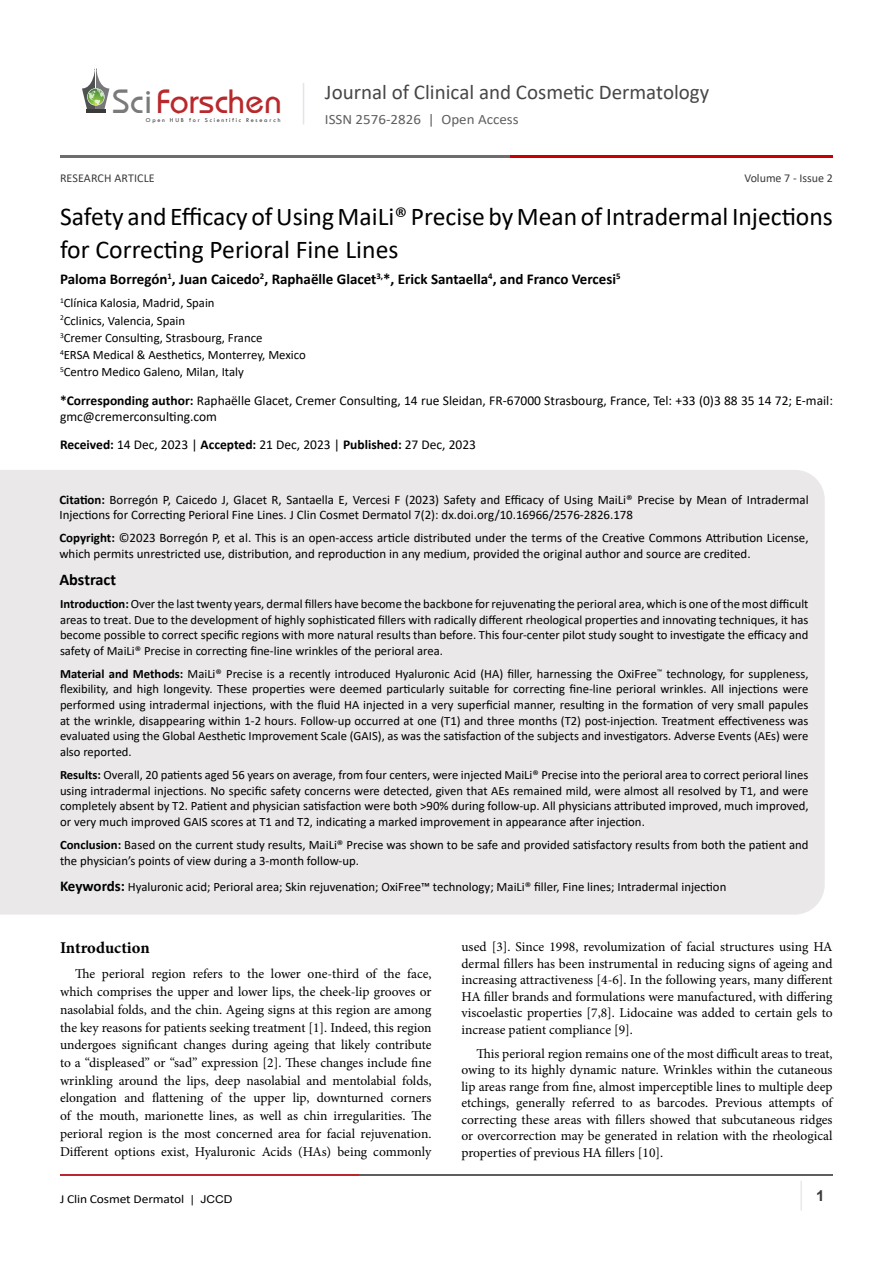
<style>
.page{position:relative;width:893px;height:1263px;background:#fff}
.page>*{position:absolute;margin:0;border:0;box-sizing:border-box;transform-origin:0 0}
.t1{font:35.1px "Opal";color:#b8292c}
.t2{font:25.65px/33px "Calibri";color:#000}
.t3{font:21px "Calibri";color:#474646}
.heading_1{font:700 16.5px "Minion Pro";letter-spacing:-.005em;color:#000}
.t4{font:700 16.35px "Calibri";color:#000}
.t5{font:700 15px "Calibri";color:#000}
.t6{font:700 15px "Arial";color:#3c3a3b}
.t7{font:14.25px "Calibri";color:#605f5f;scale:1.05 1}
.t8{font:13.5px/16.5px "Minion Pro";color:#000;text-align:justify}
.t9{font:13.5px/16.5px "Calibri";color:#000}
.t10{font:12.9px/15.6px "Calibri";color:#000}
.t11{font:12.75px/15.8px "Calibri";color:#000}
.t12{font:12.6px/15.6px "Calibri";color:#000;text-align:justify}
.t13{font:12.15px "Calibri";letter-spacing:-.01em;color:#000;scale:1.11 1}
.t14{font:12px "Calibri";color:#3c3a3b}
.t15{font:6.15px "Tw Cen";letter-spacing:.28em;color:#3a3a3a}
.s1{color:#7a7a7b}
.s2{font-weight:700}
.s3{font-size:12.6px}
.s4{font-weight:700;font-size:15px}
.s5{font-family:"Arial";font-size:10.8px}
</style>
<div class="page">
<hr style="left:86px;top:109px;width:19px;height:4px;background:#3a3a3a">
<svg style="left:82px;top:68px;width:27px;height:41px"></svg>
<hr style="left:303px;top:83px;width:1px;height:41px;background:#e4e5e9">
<hr style="left:800px;top:1181px;width:2px;height:29px;background:#eae8e8">
<hr style="left:60px;top:1174px;width:300px;height:2px;background:#b9282c">
<hr style="left:359px;top:1174px;width:474px;height:2px;background:#5d5e60">
<hr style="left:60px;top:155px;width:535px;height:2px;background:#6e6d6d">
<hr style="left:511px;top:155px;width:322px;height:2px;background:#ca0000">
<div style="left:0;top:470px;width:825px;height:445px;background:#eae8e8"></div>
<h1 class="t1" style="left:113px;top:80px;width:171px"><span class="s1">Sci</span>Forschen</h1>
<p class="t15" style="left:146px;top:116px;width:136px">Open HUB for Scientific Research</p>
<h3 class="t3" style="left:325px;top:77px;width:386px">Journal of Clinical and Cosmetic Dermatology</h3>
<p class="t7" style="left:325px;top:110px;width:186px">ISSN 2576-2826 | Open Access</p>
<p class="t14" style="left:744px;top:170px;width:90px">Volume 7 - Issue 2</p>
<p class="t14" style="left:60px;top:170px;width:96px">RESEARCH ARTICLE</p>
<p class="t2" style="left:60px;top:199px;width:774px">Safety and Efficacy of Using MaiLi® Precise by Mean of Intradermal Injections for Correcting Perioral Fine Lines</p>
<p class="t5" style="left:60px;top:269px;width:562px">Paloma Borregón<sup>1</sup>, Juan Caicedo<sup>2</sup>, Raphaëlle Glacet<sup>3,</sup>*, Erick Santaella<sup>4</sup>, and Franco Vercesi<sup>5</sup></p>
<p class="t11" style="left:60px;top:295px;width:156px"><sup>1</sup>Clínica Kalosia, Madrid, Spain</p>
<p class="t11" style="left:60px;top:312px;width:127px"><sup>2</sup>Cclinics, Valencia, Spain</p>
<p class="t11" style="left:60px;top:330px;width:204px"><sup>3</sup>Cremer Consulting, Strasbourg, France</p>
<p class="t11" style="left:60px;top:347px;width:247px"><sup>4</sup>ERSA Medical &amp; Aesthetics, Monterrey, Mexico</p>
<p class="t11" style="left:60px;top:364px;width:185px"><sup>5</sup>Centro Medico Galeno, Milan, Italy</p>
<p class="t9" style="left:60px;top:392px;width:774px"><span class="s2">*Corresponding author:</span> Raphaëlle Glacet, Cremer Consulting, 14 rue Sleidan, FR-67000 Strasbourg, France, Tel: +33 (0)3 88 35 14 72; E-mail: gmc@cremerconsulting.com</p>
<p class="t9" style="left:60px;top:436px;width:418px"><span class="s2">Received:</span> 14 Dec, 2023 | <span class="s2">Accepted:</span> 21 Dec, 2023 | <span class="s2">Published:</span> 27 Dec, 2023</p>
<p class="t10" style="left:59px;top:491px;width:751px"><span class="s2">Citation:</span> Borregón P, Caicedo J, Glacet R, Santaella E, Vercesi F (2023) Safety and Efficacy of Using MaiLi® Precise by Mean of Intradermal<br>Injections for Correcting Perioral Fine Lines. J Clin Cosmet Dermatol 7(2): dx.doi.org/10.16966/2576-2826.178</p>
<p class="t10" style="left:59px;top:530px;width:751px"><span class="s2">Copyright:</span> ©2023 Borregón P, et al. This is an open-access article distributed under the terms of the Creative Commons Attribution License, which permits unrestricted use, distribution, and reproduction in any medium, provided the original author and source are credited.</p>
<p class="t4" style="left:59px;top:568px;width:58px">Abstract</p>
<p class="t12" style="left:60px;top:596px;width:750px"><span class="s2">Introduction:</span> Over the last twenty years, dermal fillers have become the backbone for rejuvenating the perioral area, which is one of the most difficult areas to treat. Due to the development of highly sophisticated fillers with radically different rheological properties and innovating techniques, it has become possible to correct specific regions with more natural results than before. This four-center pilot study sought to investigate the efficacy and safety of MaiLi® Precise in correcting fine-line wrinkles of the perioral area.</p>
<p class="t12" style="left:60px;top:665px;width:750px"><span class="s2">Material and Methods:</span> MaiLi® Precise is a recently introduced Hyaluronic Acid (HA) filler, harnessing the OxiFree<sup>™</sup> technology, for suppleness, flexibility, and high longevity. These properties were deemed particularly suitable for correcting fine-line perioral wrinkles. All injections were performed using intradermal injections, with the fluid HA injected in a very superficial manner, resulting in the formation of very small papules at the wrinkle, disappearing within 1-2 hours. Follow-up occurred at one (T1) and three months (T2) post-injection. Treatment effectiveness was evaluated using the Global Aesthetic Improvement Scale (GAIS), as was the satisfaction of the subjects and investigators. Adverse Events (AEs) were also reported.</p>
<p class="t12" style="left:60px;top:767px;width:750px"><span class="s2">Results:</span> Overall, 20 patients aged 56 years on average, from four centers, were injected MaiLi® Precise into the perioral area to correct perioral lines using intradermal injections. No specific safety concerns were detected, given that AEs remained mild, were almost all resolved by T1, and were</p>
<p class="t11" style="left:60px;top:798px;width:750px"><span class="s3">completely</span> absent by T2. Patient and physician satisfaction were both &gt;90% during follow-up. All physicians attributed improved, much improved, or very much improved GAIS scores at T1 and T2, indicating a marked improvement in appearance after injection.</p>
<p class="t11" style="left:60px;top:837px;width:750px"><span class="s2">Conclusion:</span> Based on the current study results, MaiLi® Precise was shown to be safe and provided satisfactory results from both the patient and the physician’s points of view during a 3-month follow-up.</p>
<p class="t11" style="left:60px;top:878px;width:668px"><span class="s4">Keywords:</span> Hyaluronic acid; Perioral area; Skin rejuvenation; OxiFree™ technology; MaiLi® filler, Fine lines; Intradermal injection</p>
<p class="heading_1" style="left:60px;top:936px;width:91px">Introduction</p>
<p class="t8" style="left:60px;top:965px;width:373px;line-height:17.7px;text-indent:15px">The perioral region refers to the lower one-third of the face, which comprises the upper and lower lips, the cheek-lip grooves or nasolabial folds, and the chin. Ageing signs at this region are among the key reasons for patients seeking treatment [1]. Indeed, this region undergoes significant changes during ageing that likely contribute to a “displeased” or “sad” expression [2]. These changes include fine wrinkling around the lips, deep nasolabial and mentolabial folds, elongation and flattening of the upper lip, downturned corners of the mouth, marionette lines, as well as chin irregularities. The perioral region is the most concerned area for facial rejuvenation.<br>Different options exist, Hyaluronic Acids (HAs) being commonly</p>
<p class="t8" style="left:461px;top:938px;width:373px">used [3]. Since 1998, revolumization of facial structures using HA dermal fillers has been instrumental in reducing signs of ageing and increasing attractiveness [4-6]. In the following years, many different HA filler brands and formulations were manufactured, with differing viscoelastic properties [7,8]. Lidocaine was added to certain gels to increase patient compliance [9].</p>
<p class="t8" style="left:461px;top:1045px;width:373px;text-indent:15px">This perioral region remains one of the most difficult areas to treat, owing to its highly dynamic nature. Wrinkles within the cutaneous lip areas range from fine, almost imperceptible lines to multiple deep etchings, generally referred to as barcodes. Previous attempts of correcting these areas with fillers showed that subcutaneous ridges or overcorrection may be generated in relation with the rheological properties of previous HA fillers [10].</p>
<p class="t13" style="left:60px;top:1190px;width:157px">J Clin Cosmet Dermatol <span class="s5">| JCCD</span></p>
<p class="t6" style="left:816px;top:1185px;width:10px">1</p>
</div>
